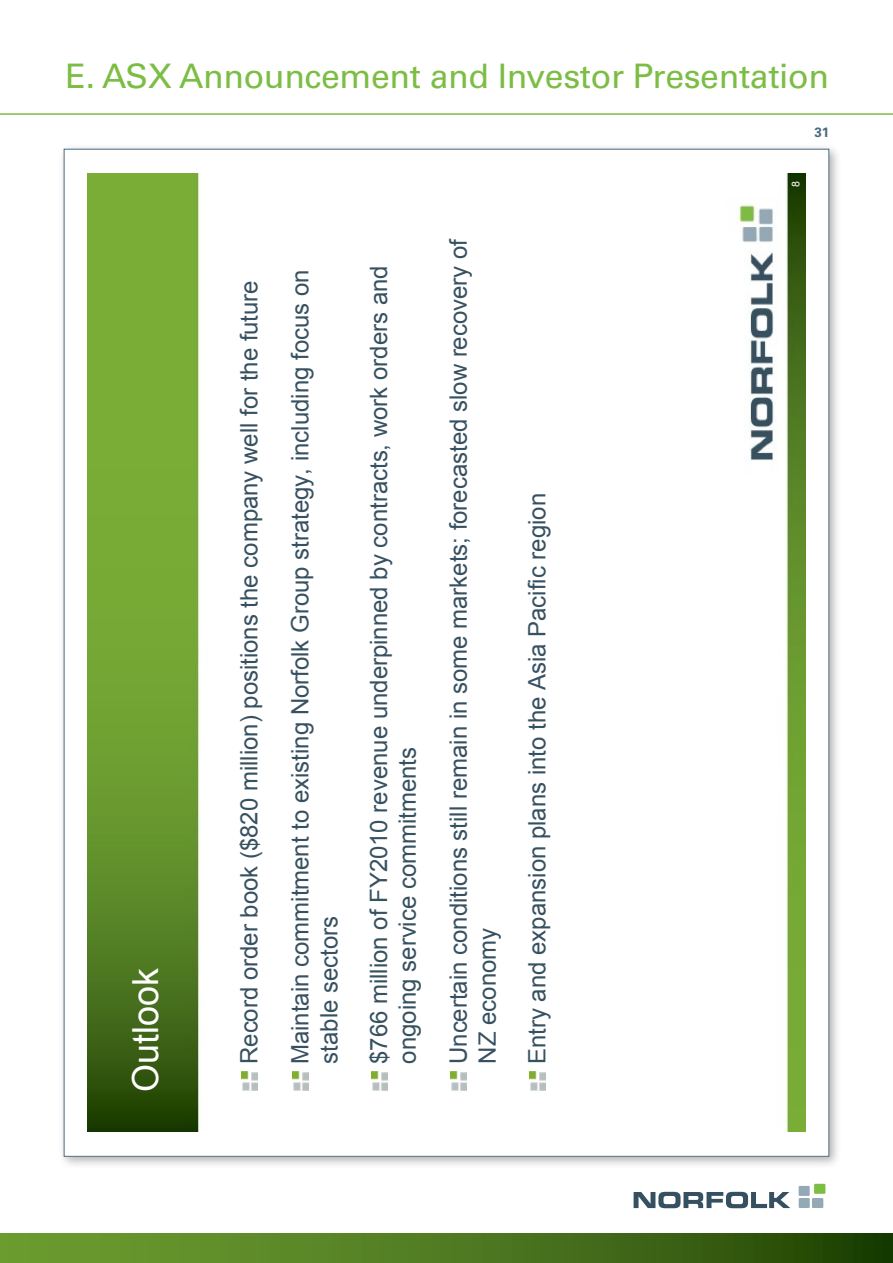
<style>
.page{position:relative;width:893px;height:1263px;background:#fff}
.page>*{position:absolute;margin:0;border:0;box-sizing:border-box;transform-origin:0 0}
.t1{font:35.85px "Arial";color:#fff}
.t2{font:33.75px "Univers LT Std";letter-spacing:-.01em;color:#7cbd44}
.t3{font:24px/51px "Arial";color:#375161}
.t4{font:700 13.5px "Univers LT Std";color:#4a6a7f}
.t5{font:10.65px "Arial";color:#fff}
</style>
<div class="page">
<hr style="left:0;top:113px;width:893px;height:2px;background:#7cbd44">
<div style="left:0;top:1233px;width:893px;height:30px;background:linear-gradient(to right,#74a535,#234607)"></div>
<div style="left:799px;top:1186px;width:11px;height:10px;background:#94a9b7"></div>
<div style="left:814px;top:1184px;width:11px;height:10px;background:#7cbd44"></div>
<div style="left:812px;top:1198px;width:11px;height:10px;background:#94a9b7"></div>
<div style="left:799px;top:1198px;width:11px;height:10px;background:#94a9b7"></div>
<svg style="left:634px;top:1192px;width:156px;height:16px"></svg>
<div style="left:57px;top:142px;width:784px;height:1026px;background:#231f20;opacity:.35"></div>
<div style="left:64px;top:149px;width:765px;height:1007px;background:#fff"></div>
<img style="left:87px;top:174px;width:719px;height:957px">
<img style="left:242px;top:1072px;width:16px;height:18px">
<img style="left:293px;top:1072px;width:16px;height:18px">
<img style="left:371px;top:1072px;width:16px;height:18px">
<img style="left:451px;top:1072px;width:16px;height:18px">
<img style="left:529px;top:1072px;width:16px;height:18px">
<h2 class="t2" style="left:66px;top:56px;width:765px">E. ASX Announcement and Investor Presentation</h2>
<h1 class="t1" style="left:122px;top:1091px;width:125px;rotate:-90deg">Outlook</h1>
<p class="t3" style="left:382px;top:1064px;width:827px;rotate:-90deg">ongoing service commitments<br>Uncertain conditions still remain in some markets; forecasted slow recovery of</p>
<p class="t3" style="left:224px;top:1064px;width:796px;rotate:-90deg">Record order book ($820 million) positions the company well for the future<br>Maintain commitment to existing Norfolk Group strategy, including focus on</p>
<p class="t3" style="left:304px;top:1064px;width:800px;line-height:49.7px;rotate:-90deg">stable sectors<br>$766 million of FY2010 revenue underpinned by contracts, work orders and</p>
<p class="t3" style="left:463px;top:1064px;width:572px;line-height:49.7px;rotate:-90deg">NZ economy<br>Entry and expansion plans into the Asia Pacific region</p>
<p class="t4" style="left:814px;top:125px;width:16px">31</p>
<p class="t5" style="left:789px;top:187px;width:7px;rotate:-90deg">8</p>
</div>
